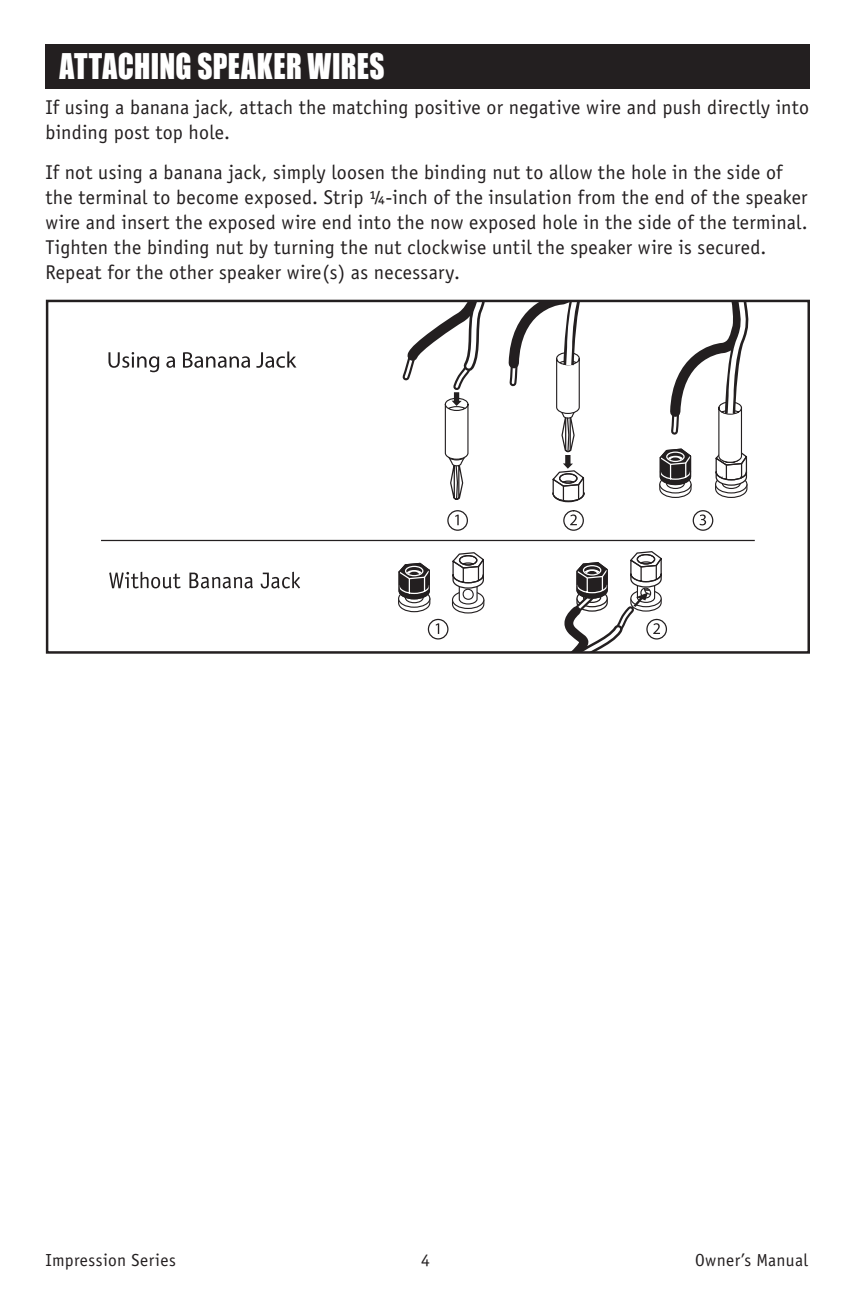
<style>
.page{position:relative;width:855px;height:1305px;background:#fff}
.page>*{position:absolute;margin:0;border:0;box-sizing:border-box;transform-origin:0 0}
.Main_Headings{font:32.5px "Impact";letter-spacing:.015em;color:#fff;scale:.9 1}
.Manual_Text{font:20px/25px "Officina Sans";letter-spacing:.01em;color:#231f20}
.t1{font:17.5px "Officina Sans";letter-spacing:.02em;color:#231f20}
</style>
<div class="page">
<div style="left:45px;top:44px;width:765px;height:45px;background:#231f20"></div>
<div style="left:693px;top:510px;width:20px;height:21px;border:1px solid #231f20;border-radius:50%"></div>
<svg style="left:700px;top:514px;width:6px;height:11px"></svg>
<hr style="left:101px;top:540px;width:654px;height:1px;background:#231f20">
<div style="left:646px;top:619px;width:21px;height:21px;border:1px solid #231f20;border-radius:50%"></div>
<svg style="left:564px;top:551px;width:99px;height:100px"></svg>
<svg style="left:508px;top:303px;width:77px;height:228px"></svg>
<svg style="left:397px;top:303px;width:93px;height:337px"></svg>
<svg style="left:659px;top:303px;width:90px;height:195px"></svg>
<svg style="left:108px;top:352px;width:51px;height:20px"></svg>
<svg style="left:166px;top:356px;width:9px;height:12px"></svg>
<svg style="left:183px;top:352px;width:67px;height:16px"></svg>
<svg style="left:256px;top:351px;width:40px;height:17px"></svg>
<svg style="left:109px;top:572px;width:72px;height:16px"></svg>
<svg style="left:189px;top:573px;width:64px;height:15px"></svg>
<svg style="left:261px;top:572px;width:39px;height:16px"></svg>
<div style="left:46px;top:300px;width:764px;height:354px;border:2px solid #231f20"></div>
<p class="Main_Headings" style="left:59px;top:41px;width:363px">ATTACHING SPEAKER WIRES</p>
<p class="Manual_Text" style="left:45px;top:95px;width:765px">If using a banana jack, attach the matching positive or negative wire and push directly into binding post top hole.</p>
<p class="Manual_Text" style="left:45px;top:160px;width:764px">If not using a banana jack, simply loosen the binding nut to allow the hole in the side of the terminal to become exposed. Strip ¼-inch of the insulation from the end of the speaker wire and insert the exposed wire end into the now exposed hole in the side of the terminal.<br>Tighten the binding nut by turning the nut clockwise until the speaker wire is secured.<br>Repeat for the other speaker wire(s) as necessary.</p>
<p class="t1" style="left:45px;top:1250px;width:132px">Impression Series</p>
<p class="t1" style="left:421px;top:1250px;width:10px">4</p>
<p class="t1" style="left:695px;top:1250px;width:114px">Owner’s Manual</p>
</div>
